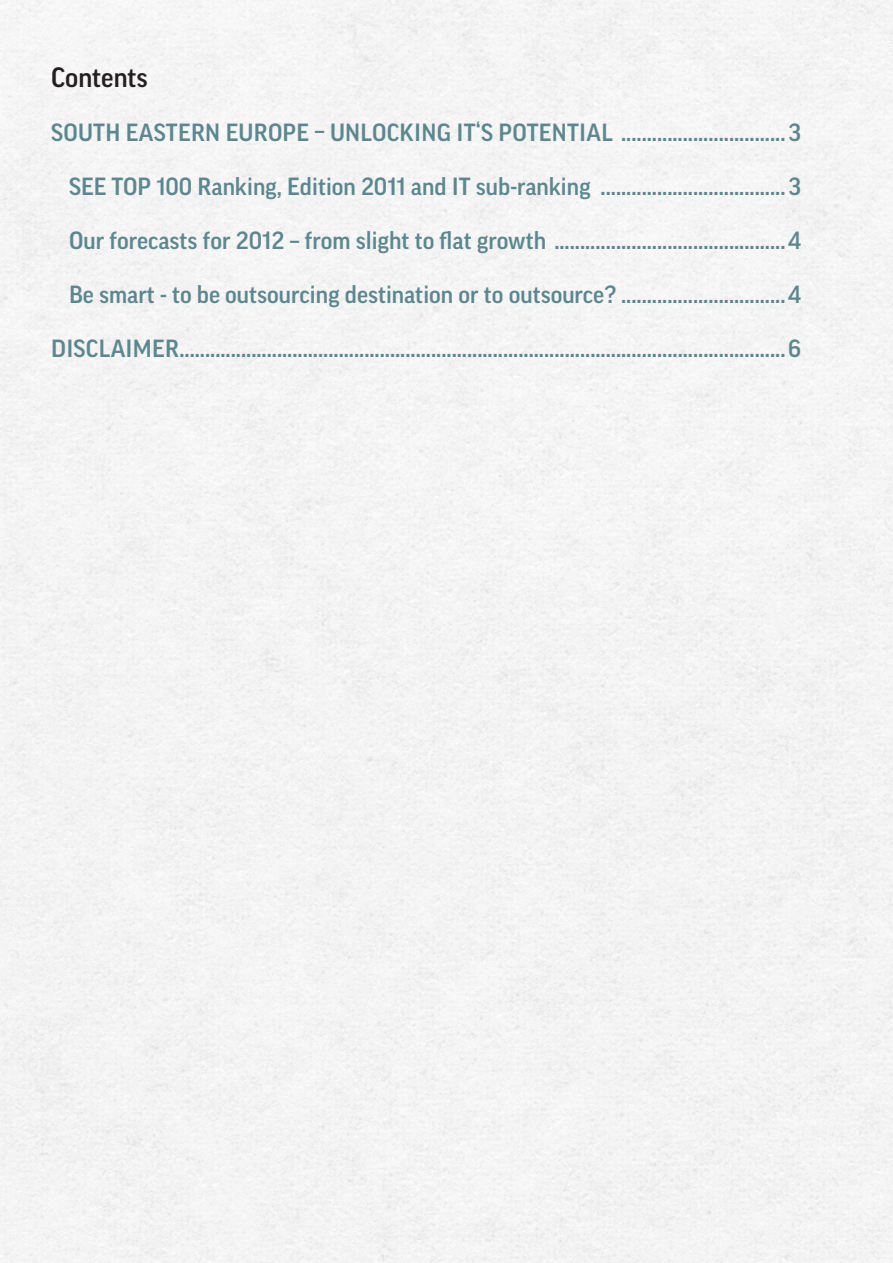
<style>
.page{position:relative;width:893px;height:1263px;background:#fff}
.page>*{position:absolute;margin:0;border:0;box-sizing:border-box;transform-origin:0 0}
.TOC_heading{font:500 27px "Good OT";color:#231f20}
.TOC_2{font:500 24px "Good OT";color:#5c878e}
.TOC_1{font:500 24px "Good OT";letter-spacing:.01em;color:#5c878e}
</style>
<div class="page">
<p class="TOC_heading" style="left:51px;top:63px;width:98px">Contents</p>
<p class="TOC_1" style="left:51px;top:119px;width:751px">SOUTH EASTERN EUROPE – UNLOCKING IT‘S POTENTIAL ................................3</p>
<p class="TOC_2" style="left:69px;top:173px;width:733px">SEE TOP 100 Ranking, Edition 2011 and IT sub-ranking ....................................3</p>
<p class="TOC_2" style="left:69px;top:227px;width:734px">Our forecasts for 2012 – from slight to flat growth .............................................4</p>
<p class="TOC_2" style="left:69px;top:281px;width:734px">Be smart - to be outsourcing destination or to outsource? ................................4</p>
<p class="TOC_1" style="left:51px;top:335px;width:751px">DISCLAIMER......................................................................................................................6</p>
</div>
